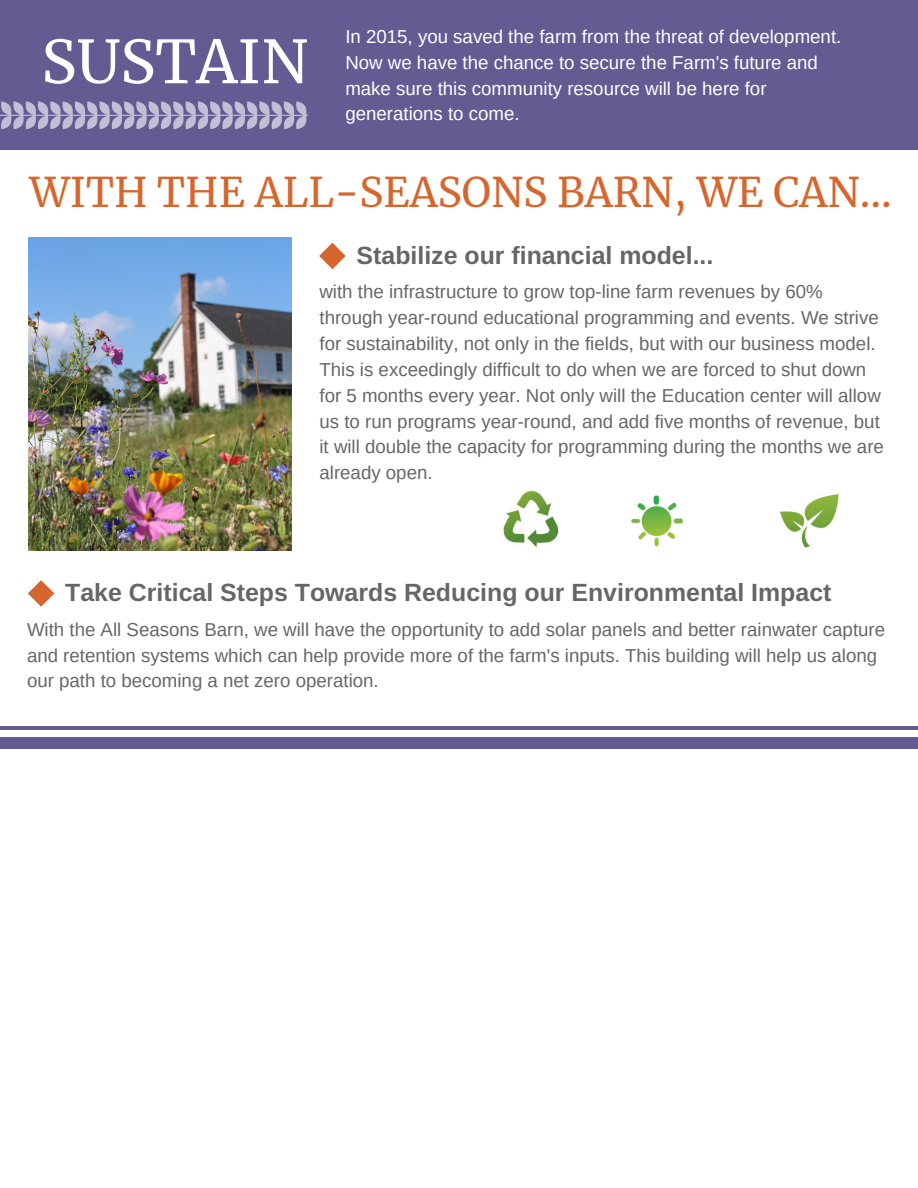
<style>
.page{position:relative;width:918px;height:1188px;background:#fff}
.page>*{position:absolute;margin:0;border:0;box-sizing:border-box;transform-origin:0 0}
.t1{font:59.1px "Merriweather";color:#fff}
.t2{font:40.5px "Merriweather";color:#d6662d}
.t3{font:700 24.9px "Arimo";color:#666}
.t4{font:18.75px/25.8px "Arimo";color:#666}
.t5{font:18.75px/25.8px "Arimo";color:#fff}
</style>
<div class="page">
<div style="left:0;top:0;width:918px;height:150px;background:#635c93"></div>
<img style="left:28px;top:237px;width:263px;height:313px">
<svg style="left:319px;top:242px;width:27px;height:27px"></svg>
<svg style="left:28px;top:580px;width:27px;height:27px"></svg>
<hr style="left:0;top:726px;width:918px;height:4px;background:#635c93">
<div style="left:0;top:737px;width:918px;height:11px;background:#635c93"></div>
<img style="left:503px;top:490px;width:56px;height:58px">
<img style="left:629px;top:495px;width:55px;height:52px">
<img style="left:779px;top:493px;width:60px;height:55px">
<svg style="left:0;top:101px;width:307px;height:27px"></svg>
<h1 class="t1" style="left:41px;top:25px;width:268px">SUSTAIN</h1>
<p class="t5" style="left:345px;top:23px;width:498px">In 2015, you saved the farm from the threat of development.<br>Now we have the chance to secure the Farm's future and make sure this community resource will be here for generations to come.</p>
<h2 class="t2" style="left:29px;top:167px;width:864px">WITH THE ALL-SEASONS BARN, WE CAN...</h2>
<h3 class="t3" style="left:357px;top:242px;width:358px">Stabilize our financial model...</h3>
<p class="t4" style="left:320px;top:279px;width:566px">with the infrastructure to grow top-line farm revenues by 60% through year-round educational programming and events. We strive for sustainability, not only in the fields, but with our business model.<br>This is exceedingly difficult to do when we are forced to shut down for 5 months every year. Not only will the Education center will allow us to run programs year-round, and add five months of revenue, but it will double the capacity for programming during the months we are already open.</p>
<h3 class="t3" style="left:65px;top:578px;width:768px">Take Critical Steps Towards Reducing our Environmental Impact</h3>
<p class="t4" style="left:27px;top:616px;width:860px">With the All Seasons Barn, we will have the opportunity to add solar panels and better rainwater capture and retention systems which can help provide more of the farm's inputs. This building will help us along our path to becoming a net zero operation.</p>
</div>
